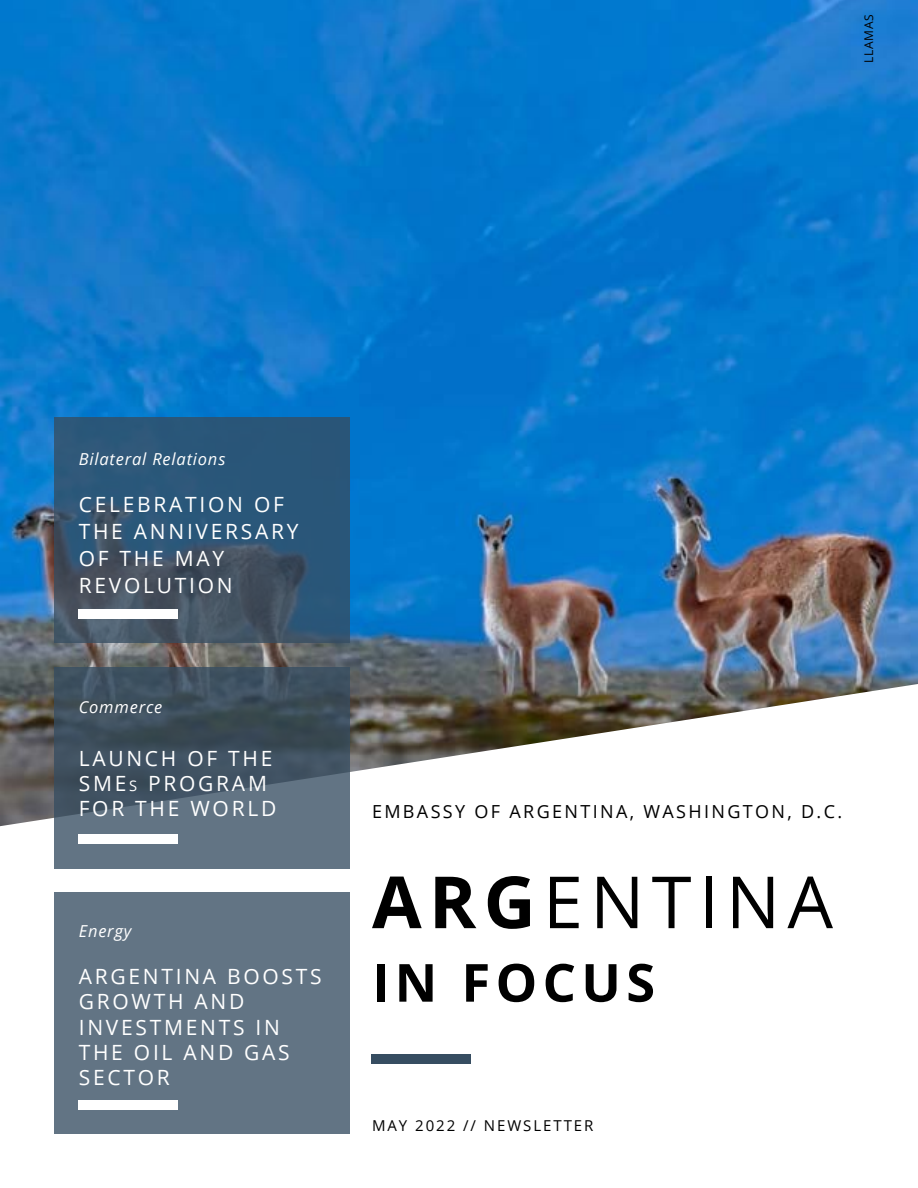
<style>
.page{position:relative;width:918px;height:1188px;background:#fff}
.page>*{position:absolute;margin:0;border:0;box-sizing:border-box;transform-origin:0 0}
.t1{font:72px "Open Sans";letter-spacing:.1em;color:#000}
.t2{font:700 52.5px "Open Sans";letter-spacing:.1em;color:#000}
.t3{font:21px/25.2px "Open Sans";letter-spacing:.13em;color:#fff}
.t4{font:18px "Open Sans";letter-spacing:.13em;color:#000}
.t5{font:italic 16.5px "Open Sans";letter-spacing:.05em;color:#fff}
.t6{font:15px "Open Sans";letter-spacing:.13em;color:#000}
.t7{font:12px "Open Sans";letter-spacing:.05em;color:#000}
.s1{font-size:14.7px}
.s2{font-weight:700}
</style>
<div class="page">
<img style="left:0;top:0;width:918px;height:826px">
<div style="left:372px;top:1055px;width:99px;height:9px;background:#364d61"></div>
<div style="left:55px;top:893px;width:295px;height:241px;background:#627484"></div>
<svg style="left:55px;top:667px;width:295px;height:202px;background:#4b5c6a"></svg>
<svg style="left:55px;top:418px;width:295px;height:225px;background:#345570"></svg>
<div style="left:79px;top:1100px;width:99px;height:9px;background:#fff"></div>
<div style="left:79px;top:834px;width:99px;height:9px;background:#fff"></div>
<div style="left:79px;top:609px;width:99px;height:10px;background:#fff"></div>
<p class="t7" style="left:861px;top:63px;width:50px;rotate:-90deg">LLAMAS</p>
<p class="t5" style="left:79px;top:448px;width:148px">Bilateral Relations</p>
<p class="t3" style="left:79px;top:490px;width:221px;line-height:27px">CELEBRATION OF<br>THE ANNIVERSARY<br>OF THE MAY<br>REVOLUTION</p>
<p class="t5" style="left:79px;top:696px;width:85px">Commerce</p>
<p class="t3" style="left:79px;top:745px;width:199px">LAUNCH OF THE<br>SME<span class="s1">s</span> PROGRAM<br>FOR THE WORLD</p>
<p class="t5" style="left:79px;top:920px;width:54px">Energy</p>
<p class="t3" style="left:79px;top:963px;width:245px">ARGENTINA BOOSTS<br>GROWTH AND<br>INVESTMENTS IN<br>THE OIL AND GAS<br>SECTOR</p>
<p class="t4" style="left:372px;top:800px;width:472px">EMBASSY OF ARGENTINA, WASHINGTON, D.C.</p>
<h1 class="t1" style="left:372px;top:853px;width:463px"><span class="s2">ARG</span>ENTINA</h1>
<h2 class="t2" style="left:372px;top:946px;width:285px">IN FOCUS</h2>
<p class="t6" style="left:372px;top:1115px;width:223px">MAY 2022 // NEWSLETTER</p>
</div>
